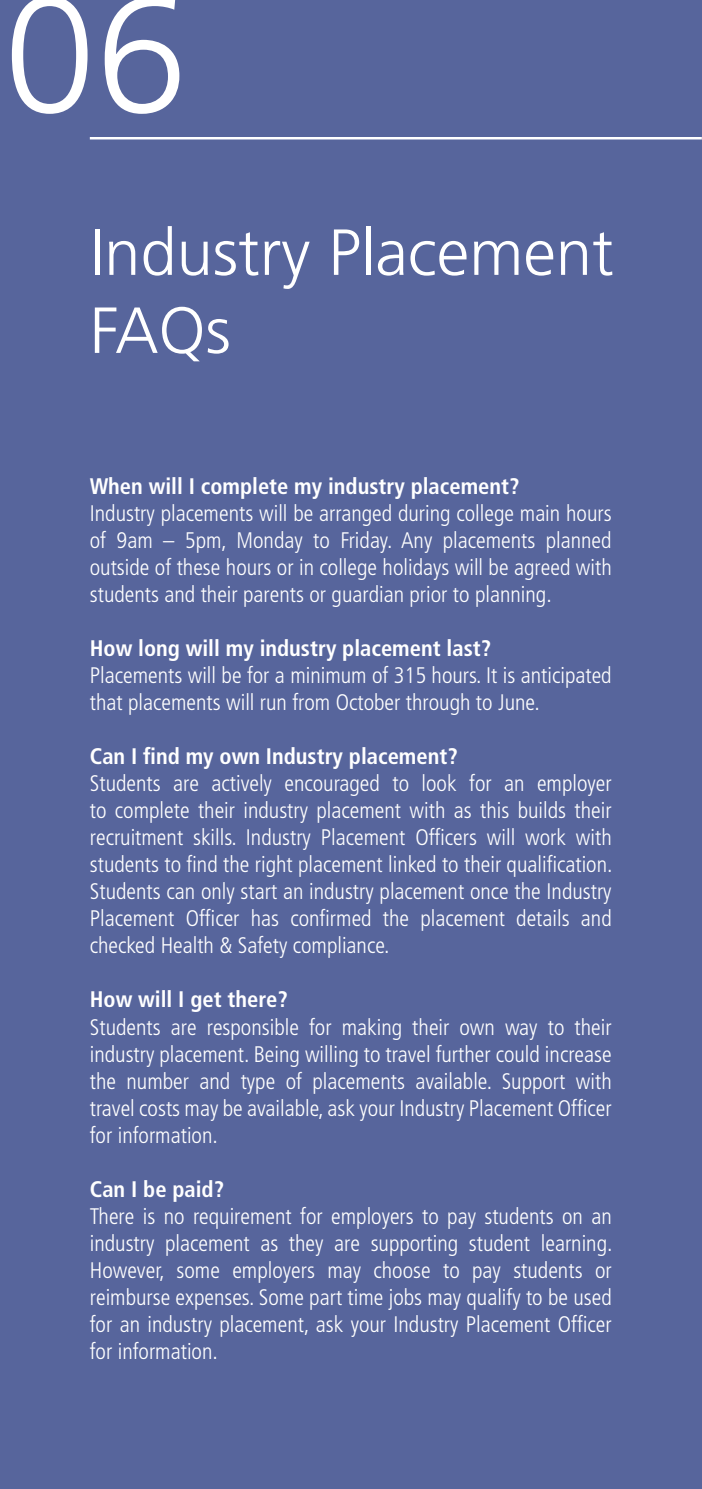
<style>
.page{position:relative;width:702px;height:1489px;background:#fff}
.page>*{position:absolute;margin:0;border:0;box-sizing:border-box;transform-origin:0 0}
.t1{font:300 165.25px "Frutiger";color:#fff}
.t2{font:300 65px/78px "Frutiger";color:#fff}
.t3{font:300 condensed 22.5px/27px "Frutiger";color:#fff;text-align:justify}
.t4{font:700 condensed 22.5px "Frutiger";color:#fff}
</style>
<div class="page">
<div style="left:0;top:0;width:702px;height:1488px;background:#57659c"></div>
<hr style="left:90px;top:137px;width:611px;height:2px;background:#fff">
<h1 class="t1" style="left:4px;top:-38px;width:185px">06</h1>
<h2 class="t2" style="left:90px;top:213px;width:525px">Industry Placement<br>FAQs</h2>
<p class="t4" style="left:90px;top:473px;width:431px">When will I complete my industry placement?</p>
<p class="t3" style="left:90px;top:500px;width:523px">Industry placements will be arranged during college main hours of 9am – 5pm, Monday to Friday. Any placements planned outside of these hours or in college holidays will be agreed with students and their parents or guardian prior to planning.</p>
<p class="t4" style="left:90px;top:635px;width:403px">How long will my industry placement last?</p>
<p class="t3" style="left:90px;top:662px;width:523px">Placements will be for a minimum of 315 hours. It is anticipated that placements will run from October through to June.</p>
<p class="t4" style="left:90px;top:743px;width:369px">Can I find my own Industry placement?</p>
<p class="t3" style="left:90px;top:770px;width:524px">Students are actively encouraged to look for an employer to complete their industry placement with as this builds their recruitment skills. Industry Placement Officers will work with students to find the right placement linked to their qualification.<br>Students can only start an industry placement once the Industry Placement Officer has confirmed the placement details and checked Health &amp; Safety compliance.</p>
<p class="t4" style="left:90px;top:986px;width:199px">How will I get there?</p>
<p class="t3" style="left:90px;top:1013px;width:523px">Students are responsible for making their own way to their industry placement. Being willing to travel further could increase the number and type of placements available. Support with travel costs may be available, ask your Industry Placement Officer for information.</p>
<p class="t4" style="left:90px;top:1175px;width:136px">Can I be paid?</p>
<p class="t3" style="left:90px;top:1202px;width:524px">There is no requirement for employers to pay students on an industry placement as they are supporting student learning.<br>However, some employers may choose to pay students or reimburse expenses. Some part time jobs may qualify to be used for an industry placement, ask your Industry Placement Officer for information.</p>
</div>
